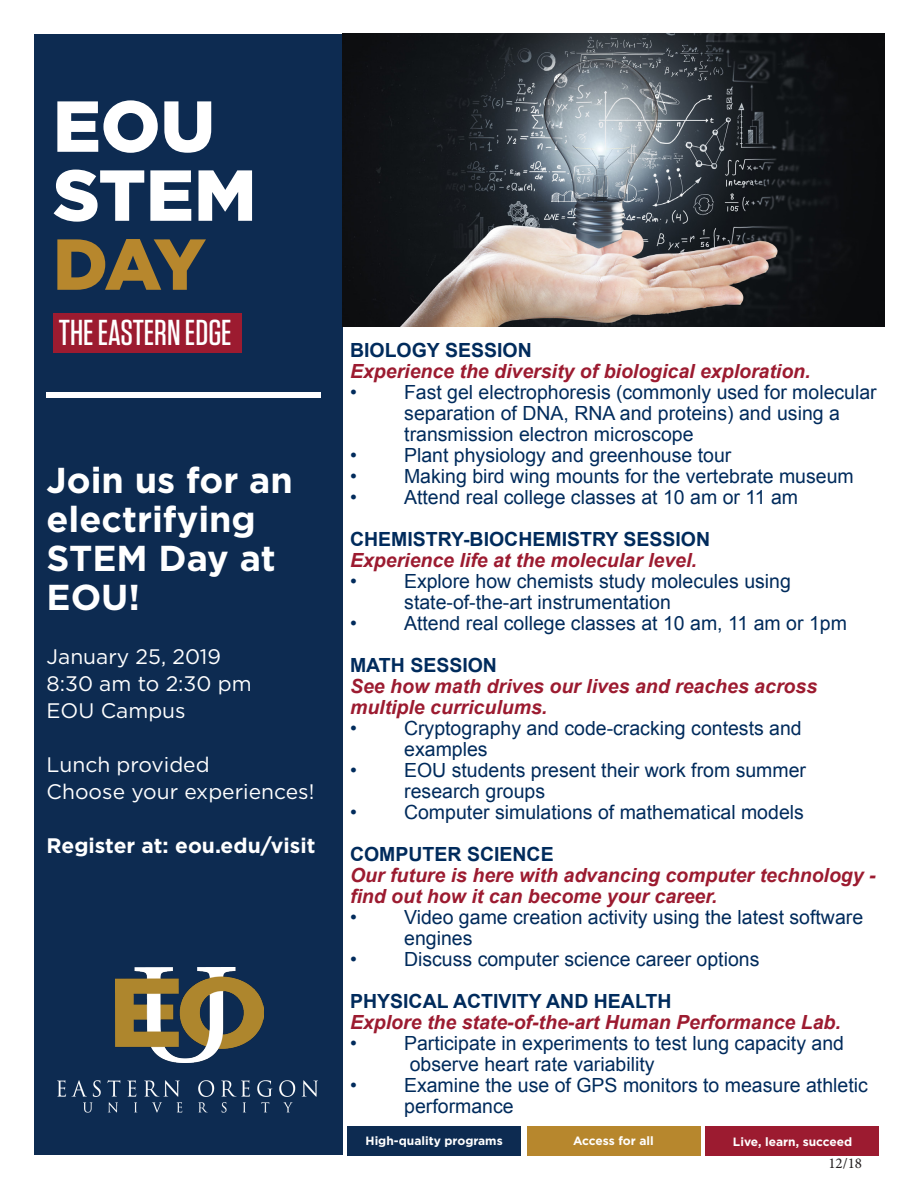
<style>
.page{position:relative;width:918px;height:1188px;background:#fff}
.page>*{position:absolute;margin:0;border:0;box-sizing:border-box;transform-origin:0 0}
.t1{font:900 72px "Gotham";color:#fff}
.t2{font:900 72px "Gotham";color:#b7872d}
.t3{font:700 36px/39px "Gotham";color:#fff}
.t4{font:500 36px "Tungsten";color:#fff}
.t5{font:21px "Gotham";color:#fff}
.t6{font:700 21px "Gotham";color:#fff}
.t7{font:19.5px "Arial";color:#002b5c}
.t8{font:italic 700 19.5px/21px "Arial";color:#9c1b30}
.t9{font:700 19.5px "Arial";color:#002b5c}
.t10{font:15px "Minion Pro";color:#231f20}
.t11{font:700 12px "Gotham";color:#fff}
</style>
<div class="page">
<div style="left:347px;top:1126px;width:174px;height:30px;background:#0d2b51"></div>
<div style="left:527px;top:1126px;width:174px;height:30px;background:#b7872d"></div>
<div style="left:705px;top:1126px;width:174px;height:30px;background:#9c1b30"></div>
<div style="left:34px;top:34px;width:308px;height:1121px;background:#0d2b51"></div>
<div style="left:53px;top:313px;width:189px;height:40px;background:#9c1b30"></div>
<div style="left:47px;top:392px;width:274px;height:5px;background:#fff"></div>
<img style="left:115px;top:967px;width:148px;height:96px">
<img style="left:57px;top:1080px;width:260px;height:33px">
<img style="left:342px;top:34px;width:542px;height:292px">
<p class="t1" style="left:53px;top:77px;width:164px">EOU</p>
<p class="t1" style="left:53px;top:146px;width:205px">STEM</p>
<p class="t2" style="left:53px;top:215px;width:154px">DAY</p>
<p class="t4" style="left:59px;top:314px;width:174px">THE EASTERN EDGE</p>
<p class="t3" style="left:47px;top:461px;width:248px">Join us for an electrifying<br>STEM Day at<br>EOU!</p>
<p class="t5" style="left:47px;top:643px;width:176px">January 25, 2019</p>
<p class="t5" style="left:47px;top:670px;width:207px">8:30 am to 2:30 pm</p>
<p class="t5" style="left:47px;top:697px;width:141px">EOU Campus</p>
<p class="t5" style="left:47px;top:751px;width:165px">Lunch provided</p>
<p class="t5" style="left:47px;top:778px;width:269px">Choose your experiences!</p>
<p class="t6" style="left:47px;top:832px;width:270px">Register at: eou.edu/visit</p>
<p class="t9" style="left:350px;top:337px;width:183px">BIOLOGY SESSION</p>
<p class="t8" style="left:350px;top:361px;width:462px">Experience the diversity of biological exploration.</p>
<p class="t7" style="left:350px;top:379px;width:8px">•</p>
<p class="t7" style="left:404px;top:379px;width:474px">Fast gel electrophoresis (commonly used for molecular</p>
<p class="t7" style="left:404px;top:400px;width:437px">separation of DNA, RNA and proteins) and using a</p>
<p class="t7" style="left:404px;top:421px;width:291px">transmission electron microscope</p>
<p class="t7" style="left:350px;top:442px;width:8px">•</p>
<p class="t7" style="left:404px;top:442px;width:329px">Plant physiology and greenhouse tour</p>
<p class="t7" style="left:350px;top:463px;width:8px">•</p>
<p class="t7" style="left:404px;top:463px;width:451px">Making bird wing mounts for the vertebrate museum</p>
<p class="t7" style="left:350px;top:484px;width:8px">•</p>
<p class="t7" style="left:404px;top:484px;width:396px">Attend real college classes at 10 am or 11 am</p>
<p class="t9" style="left:350px;top:526px;width:362px">CHEMISTRY-BIOCHEMISTRY SESSION</p>
<p class="t8" style="left:350px;top:550px;width:348px">Experience life at the molecular level.</p>
<p class="t7" style="left:350px;top:568px;width:8px">•</p>
<p class="t7" style="left:404px;top:568px;width:388px">Explore how chemists study molecules using</p>
<p class="t7" style="left:404px;top:589px;width:268px">state-of-the-art instrumentation</p>
<p class="t7" style="left:350px;top:610px;width:8px">•</p>
<p class="t7" style="left:404px;top:610px;width:444px">Attend real college classes at 10 am, 11 am or 1pm</p>
<p class="t9" style="left:350px;top:652px;width:148px">MATH SESSION</p>
<p class="t8" style="left:350px;top:676px;width:469px">See how math drives our lives and reaches across multiple curriculums.</p>
<p class="t7" style="left:350px;top:715px;width:8px">•</p>
<p class="t7" style="left:404px;top:715px;width:399px">Cryptography and code-cracking contests and</p>
<p class="t7" style="left:404px;top:736px;width:85px">examples</p>
<p class="t7" style="left:350px;top:757px;width:8px">•</p>
<p class="t7" style="left:404px;top:757px;width:404px">EOU students present their work from summer</p>
<p class="t7" style="left:404px;top:778px;width:142px">research groups</p>
<p class="t7" style="left:350px;top:799px;width:8px">•</p>
<p class="t7" style="left:404px;top:799px;width:401px">Computer simulations of mathematical models</p>
<p class="t9" style="left:350px;top:841px;width:205px">COMPUTER SCIENCE</p>
<p class="t8" style="left:350px;top:865px;width:527px">Our future is here with advancing computer technology -</p>
<p class="t8" style="left:350px;top:886px;width:369px">find out how it can become your career.</p>
<p class="t7" style="left:350px;top:904px;width:8px">•</p>
<p class="t7" style="left:404px;top:904px;width:461px">Video game creation activity using the latest software</p>
<p class="t7" style="left:404px;top:925px;width:70px">engines</p>
<p class="t7" style="left:350px;top:946px;width:8px">•</p>
<p class="t7" style="left:404px;top:946px;width:357px">Discuss computer science career options</p>
<p class="t9" style="left:350px;top:988px;width:323px">PHYSICAL ACTIVITY AND HEALTH</p>
<p class="t8" style="left:350px;top:1012px;width:492px">Explore the state-of-the-art Human Performance Lab.</p>
<p class="t7" style="left:350px;top:1030px;width:8px">•</p>
<p class="t7" style="left:404px;top:1030px;width:442px">Participate in experiments to test lung capacity and</p>
<p class="t7" style="left:410px;top:1051px;width:246px">observe heart rate variability</p>
<p class="t7" style="left:350px;top:1072px;width:8px">•</p>
<p class="t7" style="left:404px;top:1072px;width:465px">Examine the use of GPS monitors to measure athletic</p>
<p class="t7" style="left:404px;top:1093px;width:111px">performance</p>
<p class="t11" style="left:366px;top:1132px;width:139px">High-quality programs</p>
<p class="t11" style="left:573px;top:1132px;width:82px">Access for all</p>
<p class="t11" style="left:733px;top:1133px;width:121px">Live, learn, succeed</p>
<p class="t10" style="left:828px;top:1153px;width:35px">12/18</p>
</div>
